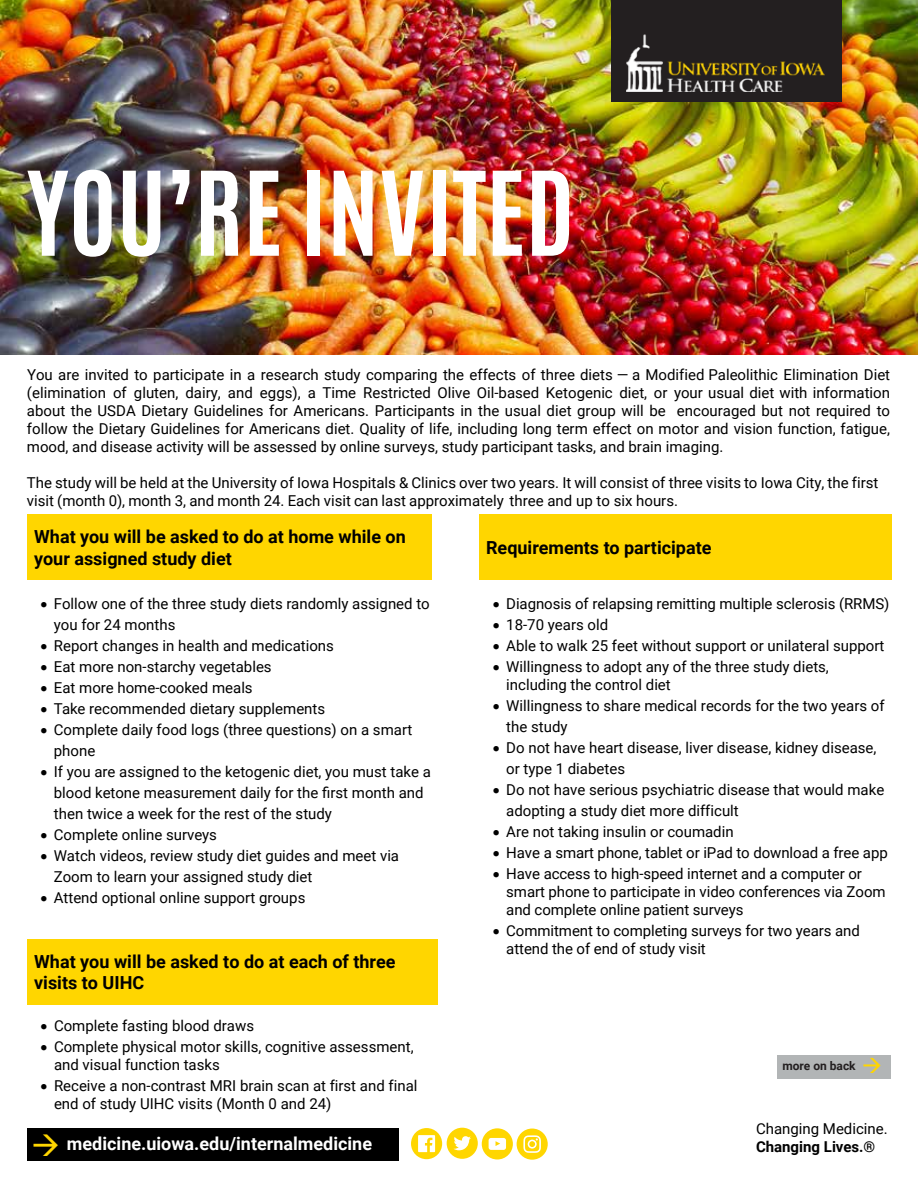
<style>
.page{position:relative;width:918px;height:1188px;background:#fff}
.page>*{position:absolute;margin:0;border:0;box-sizing:border-box;transform-origin:0 0}
.t1{font:700 99px "Antonio";color:#fff}
.t2{font:700 18px/21.6px "Roboto";color:#000}
.t3{font:700 18px "Roboto";color:#fff}
.t4{font:15px/18px "Roboto";color:#000}
.t5{font:700 15px "Roboto";color:#000}
.t6{font:700 12px "Roboto";color:#231f20}
.s1{color:#ffd600}
</style>
<div class="page">
<img style="left:0;top:0;width:918px;height:354px">
<div style="left:611px;top:0;width:230px;height:102px;background:#231f20"></div>
<img style="left:627px;top:34px;width:197px;height:57px">
<div style="left:27px;top:515px;width:405px;height:65px;background:#ffd600"></div>
<div style="left:479px;top:515px;width:412px;height:65px;background:#ffd600"></div>
<div style="left:27px;top:939px;width:411px;height:65px;background:#ffd600"></div>
<div style="left:27px;top:1129px;width:372px;height:32px;background:#000"></div>
<div style="left:482px;top:1128px;width:31px;height:31px;background:#ffd600;border-radius:50%"></div>
<svg style="left:489px;top:1138px;width:17px;height:12px"></svg>
<div style="left:447px;top:1128px;width:31px;height:31px;background:#ffd600;border-radius:50%"></div>
<svg style="left:454px;top:1136px;width:17px;height:14px"></svg>
<div style="left:517px;top:1129px;width:31px;height:31px;background:#ffd600;border-radius:50%"></div>
<svg style="left:523px;top:1135px;width:18px;height:18px"></svg>
<div style="left:411px;top:1128px;width:31px;height:31px;background:#ffd600;border-radius:50%"></div>
<svg style="left:418px;top:1135px;width:17px;height:17px"></svg>
<div style="left:777px;top:1055px;width:114px;height:24px;background:#b2b5b6"></div>
<h1 class="t1" style="left:27px;top:139px;width:549px">YOU’RE INVITED</h1>
<p class="t4" style="left:27px;top:365px;width:865px;text-align:justify">You are invited to participate in a research study comparing the effects of three diets — a Modified Paleolithic Elimination Diet (elimination of gluten, dairy, and eggs), a Time Restricted Olive Oil-based Ketogenic diet, or your usual diet with information about the USDA Dietary Guidelines for Americans. Participants in the usual diet group will be encouraged but not required to follow the Dietary Guidelines for Americans diet. Quality of life, including long term effect on motor and vision function, fatigue, mood, and disease activity will be assessed by online surveys, study participant tasks, and brain imaging.</p>
<p class="t4" style="left:27px;top:473px;width:853px">The study will be held at the University of Iowa Hospitals &amp; Clinics over two years. It will consist of three visits to Iowa City, the first visit (month 0), month 3, and month 24. Each visit can last approximately three and up to six hours.</p>
<p class="t2" style="left:34px;top:526px;width:373px">What you will be asked to do at home while on your assigned study diet</p>
<p class="t2" style="left:486px;top:536px;width:227px">Requirements to participate</p>
<p class="t4" style="left:54px;top:592px;width:377px;line-height:21px;text-indent:-14px">• Follow one of the three study diets randomly assigned to you for 24 months</p>
<p class="t4" style="left:40px;top:636px;width:295px">• Report changes in health and medications</p>
<p class="t4" style="left:40px;top:657px;width:233px">• Eat more non-starchy vegetables</p>
<p class="t4" style="left:40px;top:678px;width:214px">• Eat more home-cooked meals</p>
<p class="t4" style="left:40px;top:699px;width:286px">• Take recommended dietary supplements</p>
<p class="t4" style="left:54px;top:718px;width:360px;line-height:21px;text-indent:-14px">• Complete daily food logs (three questions) on a smart phone</p>
<p class="t4" style="left:54px;top:760px;width:378px;line-height:21px;text-indent:-14px">• If you are assigned to the ketogenic diet, you must take a blood ketone measurement daily for the first month and then twice a week for the rest of the study</p>
<p class="t4" style="left:40px;top:825px;width:178px">• Complete online surveys</p>
<p class="t4" style="left:54px;top:844px;width:347px;line-height:21px;text-indent:-14px">• Watch videos, review study diet guides and meet via<br>Zoom to learn your assigned study diet</p>
<p class="t4" style="left:40px;top:888px;width:267px">• Attend optional online support groups</p>
<p class="t2" style="left:34px;top:950px;width:363px">What you will be asked to do at each of three visits to UIHC</p>
<p class="t4" style="left:41px;top:1016px;width:215px">• Complete fasting blood draws</p>
<p class="t4" style="left:54px;top:1037px;width:361px;text-indent:-13px">• Complete physical motor skills, cognitive assessment, and visual function tasks</p>
<p class="t4" style="left:54px;top:1076px;width:365px;text-indent:-14px">• Receive a non-contrast MRI brain scan at first and final end of study UIHC visits (Month 0 and 24)</p>
<p class="t3" style="left:31px;top:1131px;width:342px"><span class="s1">→</span> medicine.uiowa.edu/internalmedicine</p>
<p class="t4" style="left:493px;top:594px;width:398px">• Diagnosis of relapsing remitting multiple sclerosis (RRMS)</p>
<p class="t4" style="left:493px;top:615px;width:117px">• 18-70 years old</p>
<p class="t4" style="left:493px;top:636px;width:393px">• Able to walk 25 feet without support or unilateral support</p>
<p class="t4" style="left:506px;top:657px;width:324px;text-indent:-13px">• Willingness to adopt any of the three study diets, including the control diet</p>
<p class="t4" style="left:506px;top:694px;width:380px;line-height:21px;text-indent:-14px">• Willingness to share medical records for the two years of the study</p>
<p class="t4" style="left:506px;top:736px;width:372px;line-height:21px;text-indent:-14px">• Do not have heart disease, liver disease, kidney disease, or type 1 diabetes</p>
<p class="t4" style="left:506px;top:778px;width:380px;line-height:21px;text-indent:-14px">• Do not have serious psychiatric disease that would make adopting a study diet more difficult</p>
<p class="t4" style="left:493px;top:822px;width:242px">• Are not taking insulin or coumadin</p>
<p class="t4" style="left:493px;top:843px;width:397px">• Have a smart phone, tablet or iPad to download a free app</p>
<p class="t4" style="left:506px;top:864px;width:381px;text-indent:-14px">• Have access to high-speed internet and a computer or smart phone to participate in video conferences via Zoom and complete online patient surveys</p>
<p class="t4" style="left:506px;top:921px;width:355px;text-indent:-14px">• Commitment to completing surveys for two years and attend the of end of study visit</p>
<p class="t6" style="left:782px;top:1057px;width:102px">more on back <span class="s1">→</span></p>
<p class="t4" style="left:756px;top:1120px;width:133px">Changing Medicine.</p>
<p class="t5" style="left:756px;top:1137px;width:121px">Changing Lives.®</p>
</div>
